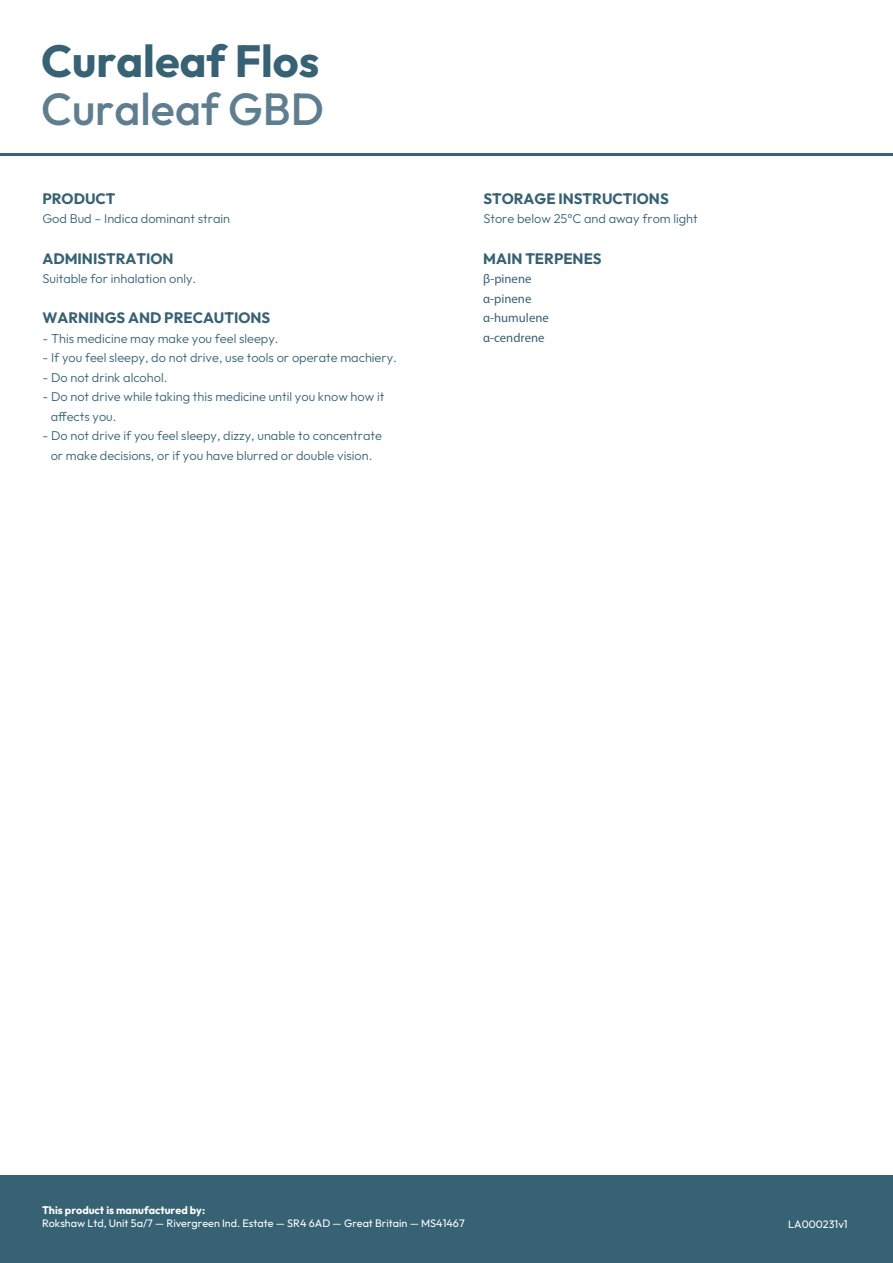
<style>
.page{position:relative;width:893px;height:1263px;background:#fff}
.page>*{position:absolute;margin:0;border:0;box-sizing:border-box;transform-origin:0 0}
.t1{font:700 45px "Outfit";color:#366274}
.t2{font:500 45px "Outfit";color:#5e7e8f}
.t3{font:700 15px "Outfit";color:#366274}
.t4{font:300 12.75px/19.5px "Outfit";color:#366274}
.t5{font:12.75px/19.5px "Myriad Pro";color:#366274}
.t6{font:10.8px "Outfit";color:#fff}
.t7{font:700 10.8px "Outfit";color:#fff}
</style>
<div class="page">
<div style="left:0;top:1176px;width:893px;height:87px;background:#366274"></div>
<hr style="left:0;top:153px;width:893px;height:3px;background:#366274">
<h1 class="t1" style="left:41px;top:36px;width:280px">Curaleaf Flos</h1>
<h1 class="t2" style="left:41px;top:83px;width:284px">Curaleaf GBD</h1>
<p class="t3" style="left:42px;top:190px;width:75px">PRODUCT</p>
<p class="t4" style="left:42px;top:209px;width:189px">God Bud – Indica dominant strain</p>
<p class="t3" style="left:42px;top:250px;width:133px">ADMINISTRATION</p>
<p class="t4" style="left:42px;top:269px;width:155px">Suitable for inhalation only.</p>
<p class="t3" style="left:42px;top:309px;width:229px">WARNINGS AND PRECAUTIONS</p>
<p class="t4" style="left:42px;top:328px;width:238px">- This medicine may make you feel sleepy.</p>
<p class="t4" style="left:42px;top:348px;width:356px">- If you feel sleepy, do not drive, use tools or operate machiery.</p>
<p class="t4" style="left:42px;top:367px;width:127px">- Do not drink alcohol.</p>
<p class="t4" style="left:51px;top:387px;width:335px;text-indent:-8px">- Do not drive while taking this medicine until you know how it affects you.</p>
<p class="t4" style="left:42px;top:426px;width:341px;text-align:center">- Do not drive if you feel sleepy, dizzy, unable to concentrate or make decisions, or if you have blurred or double vision.</p>
<p class="t3" style="left:483px;top:190px;width:187px">STORAGE INSTRUCTIONS</p>
<p class="t4" style="left:483px;top:209px;width:216px">Store below 25°C and away from light</p>
<p class="t3" style="left:483px;top:250px;width:120px">MAIN TERPENES</p>
<p class="t5" style="left:483px;top:269px;width:67px">β-pinene α-pinene α-humulene α-cendrene</p>
<p class="t7" style="left:42px;top:1204px;width:165px">This product is manufactured by:</p>
<p class="t6" style="left:42px;top:1217px;width:424px">Rokshaw Ltd, Unit 5a/7 — Rivergreen Ind. Estate — SR4 6AD — Great Britain — MS41467</p>
<p class="t6" style="left:788px;top:1218px;width:61px">LA000231v1</p>
</div>
